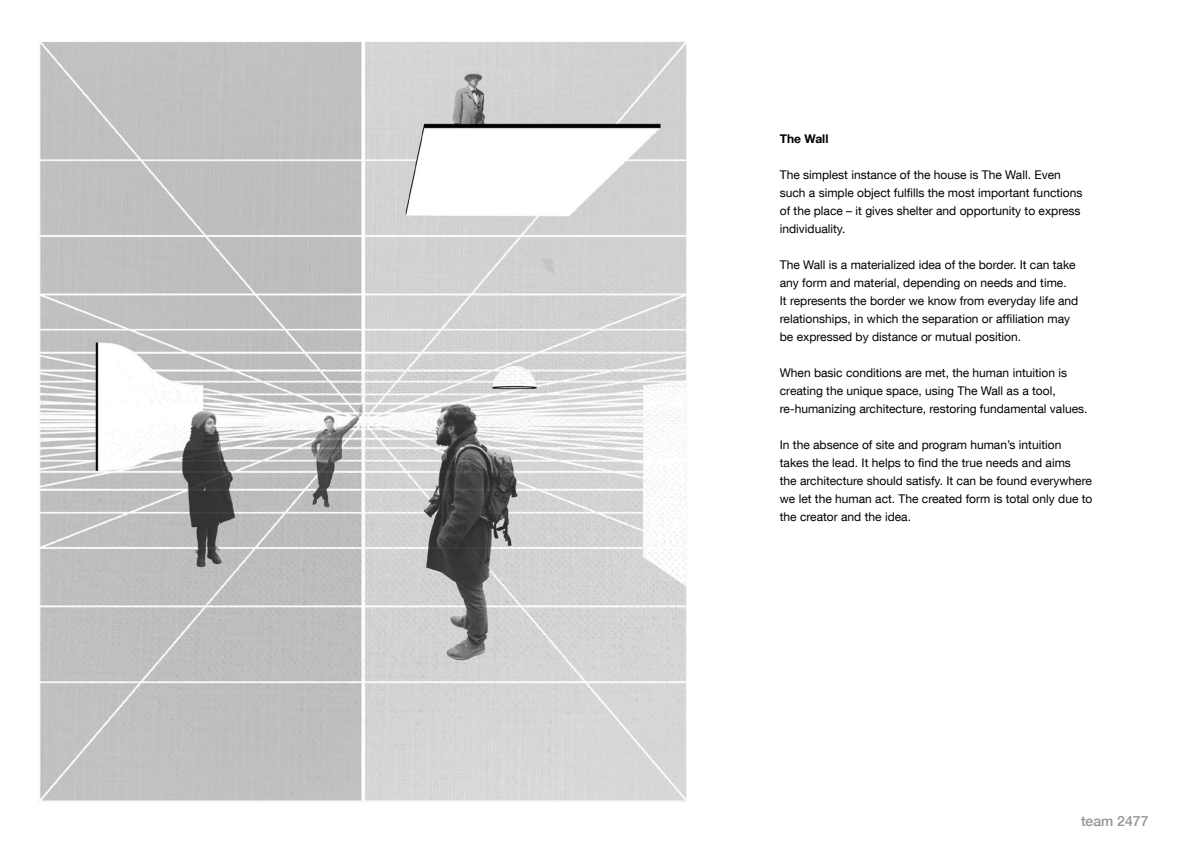
<style>
.page{position:relative;width:1191px;height:842px;background:#fff}
.page>*{position:absolute;margin:0;border:0;box-sizing:border-box;transform-origin:0 0}
.t1{font:500 14px "Helvetica Neue LT Com";color:#939598}
.t2{font:12px/18px "Helvetica Neue LT Com";color:#000}
.t3{font:700 12px "Helvetica Neue LT Com";color:#000}
</style>
<div class="page">
<img style="left:38px;top:42px;width:649px;height:760px">
<p class="t3" style="left:780px;top:131px;width:50px">The Wall</p>
<p class="t2" style="left:780px;top:166px;width:304px">The simplest instance of the house is The Wall. Even such a simple object fulfills the most important functions of the place – it gives shelter and opportunity to express individuality.</p>
<p class="t2" style="left:780px;top:256px;width:300px">The Wall is a materialized idea of the border. It can take any form and material, depending on needs and time.<br>It represents the border we know from everyday life and relationships, in which the separation or affiliation may be expressed by distance or mutual position.</p>
<p class="t2" style="left:780px;top:364px;width:309px">When basic conditions are met, the human intuition is creating the unique space, using The Wall as a tool, re-humanizing architecture, restoring fundamental values.</p>
<p class="t2" style="left:780px;top:436px;width:314px">In the absence of site and program human’s intuition takes the lead. It helps to find the true needs and aims<br>the architecture should satisfy. It can be found everywhere we let the human act. The created form is total only due to the creator and the idea.</p>
<p class="t1" style="left:1081px;top:812px;width:69px">team 2477</p>
</div>
